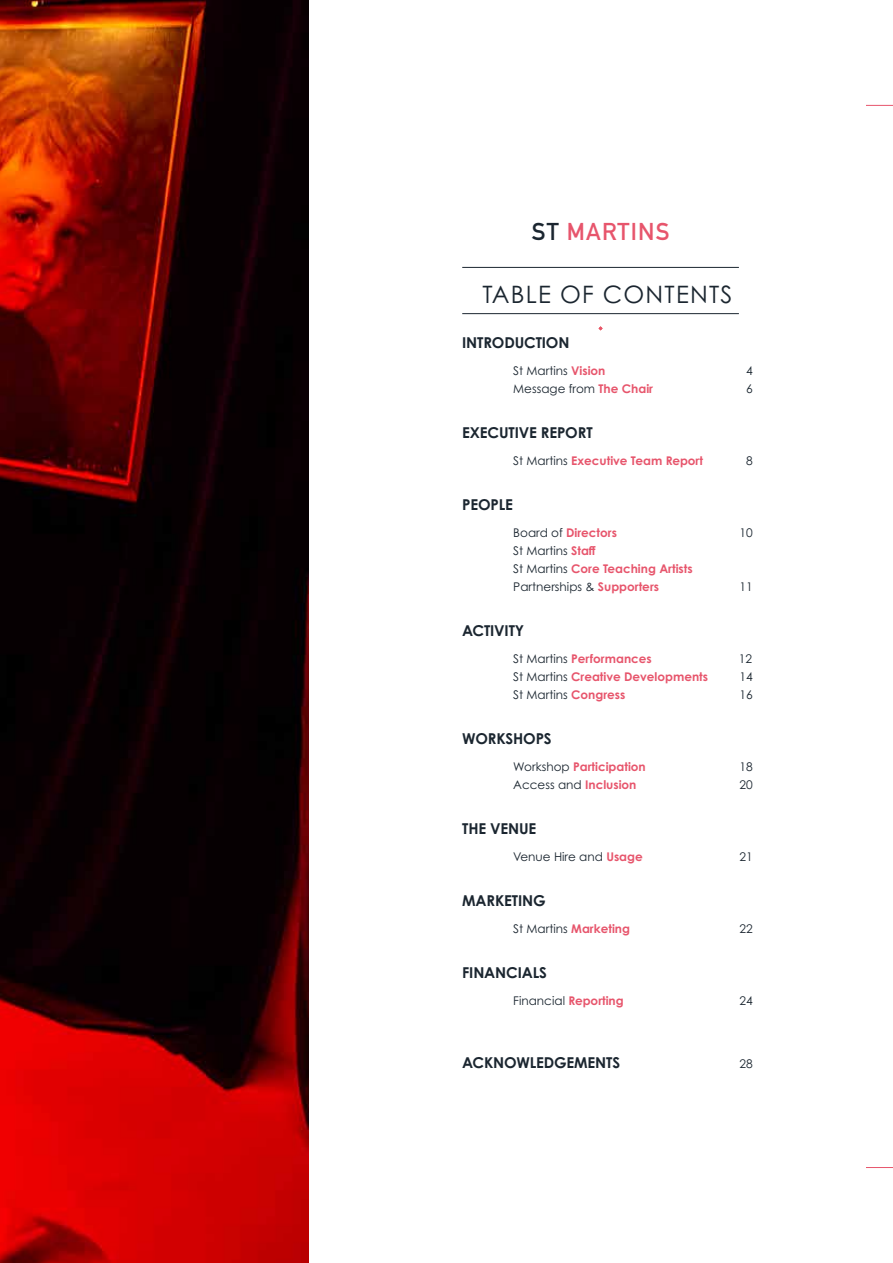
<style>
.page{position:relative;width:893px;height:1263px;background:#fff}
.page>*{position:absolute;margin:0;border:0;box-sizing:border-box;transform-origin:0 0}
.t1{font:24px "Century Gothic Pro";letter-spacing:.05em;color:#1b2630}
.t2{font:700 24px "DIN Alternate";letter-spacing:.05em;color:#e7556c}
.t3{font:700 15px "Century Gothic Pro";letter-spacing:-.01em;color:#1b2630}
.t4{font:700 12px/18px "Century Gothic Pro";color:#e7556c}
.t5{font:12px "Century Gothic Pro";color:#1b2630}
.t6{font:12px "Century Gothic Pro";color:#1a2630}
.s1{color:#1b2630}
.s2{font-weight:700;color:#e7556c}
.s3{font-weight:400;color:#1b2630}
.s4{font-weight:400;color:#1a2630}
</style>
<div class="page">
<img style="left:0;top:0;width:308px;height:1263px">
<svg style="left:866px;top:105px;width:27px;height:1px"></svg>
<svg style="left:866px;top:1167px;width:27px;height:1px"></svg>
<hr style="left:462px;top:267px;width:277px;height:1px;background:#1b2630">
<hr style="left:462px;top:313px;width:277px;height:1px;background:#1b2630">
<svg style="left:598px;top:326px;width:5px;height:4px"></svg>
<h1 class="t2" style="left:532px;top:213px;width:139px"><span class="s1">ST</span> MARTINS</h1>
<h1 class="t1" style="left:482px;top:280px;width:251px">TABLE OF CONTENTS</h1>
<p class="t3" style="left:462px;top:333px;width:109px">INTRODUCTION</p>
<p class="t5" style="left:513px;top:363px;width:94px">St Martins <span class="s2">Vision</span></p>
<p class="t6" style="left:746px;top:363px;width:8px">4</p>
<p class="t5" style="left:513px;top:381px;width:141px">Message from <span class="s2">The Chair</span></p>
<p class="t5" style="left:746px;top:381px;width:8px">6</p>
<p class="t3" style="left:462px;top:423px;width:132px">EXECUTIVE REPORT</p>
<p class="t4" style="left:513px;top:451px;width:191px"><span class="s3">St Martins</span> Executive Team Report</p>
<p class="t5" style="left:746px;top:453px;width:8px">8</p>
<p class="t3" style="left:462px;top:495px;width:52px">PEOPLE</p>
<p class="t4" style="left:513px;top:523px;width:105px"><span class="s3">Board of</span> Directors</p>
<p class="t5" style="left:739px;top:525px;width:15px">10</p>
<p class="t4" style="left:513px;top:541px;width:181px"><span class="s3">St Martins</span> Staff<br><span class="s4">St Martins</span> Core Teaching Artists<br><span class="s3">Partnerships &amp;</span> Supporters</p>
<p class="t5" style="left:739px;top:579px;width:15px">11</p>
<p class="t3" style="left:462px;top:621px;width:63px">ACTIVITY</p>
<p class="t4" style="left:513px;top:649px;width:140px"><span class="s3">St Martins</span> Performances</p>
<p class="t6" style="left:739px;top:651px;width:15px">12</p>
<p class="t4" style="left:513px;top:667px;width:196px"><span class="s3">St Martins</span> Creative Developments</p>
<p class="t5" style="left:739px;top:669px;width:15px">14</p>
<p class="t5" style="left:513px;top:687px;width:114px">St Martins <span class="s2">Congress</span></p>
<p class="t5" style="left:739px;top:687px;width:15px">16</p>
<p class="t3" style="left:462px;top:729px;width:91px">WORKSHOPS</p>
<p class="t4" style="left:513px;top:757px;width:134px"><span class="s3">Workshop</span> Participation</p>
<p class="t5" style="left:739px;top:759px;width:15px">18</p>
<p class="t5" style="left:513px;top:777px;width:125px">Access and <span class="s2">Inclusion</span></p>
<p class="t5" style="left:739px;top:777px;width:15px">20</p>
<p class="t3" style="left:462px;top:819px;width:76px">THE VENUE</p>
<p class="t5" style="left:513px;top:849px;width:131px">Venue Hire and <span class="s2">Usage</span></p>
<p class="t5" style="left:739px;top:849px;width:15px">21</p>
<p class="t3" style="left:462px;top:891px;width:85px">MARKETING</p>
<p class="t5" style="left:513px;top:921px;width:118px">St Martins <span class="s2">Marketing</span></p>
<p class="t5" style="left:739px;top:921px;width:15px">22</p>
<p class="t3" style="left:462px;top:963px;width:86px">FINANCIALS</p>
<p class="t5" style="left:513px;top:993px;width:112px">Financial <span class="s2">Reporting</span></p>
<p class="t5" style="left:739px;top:993px;width:15px">24</p>
<p class="t3" style="left:462px;top:1053px;width:159px">ACKNOWLEDGEMENTS</p>
<p class="t5" style="left:739px;top:1056px;width:15px">28</p>
</div>
